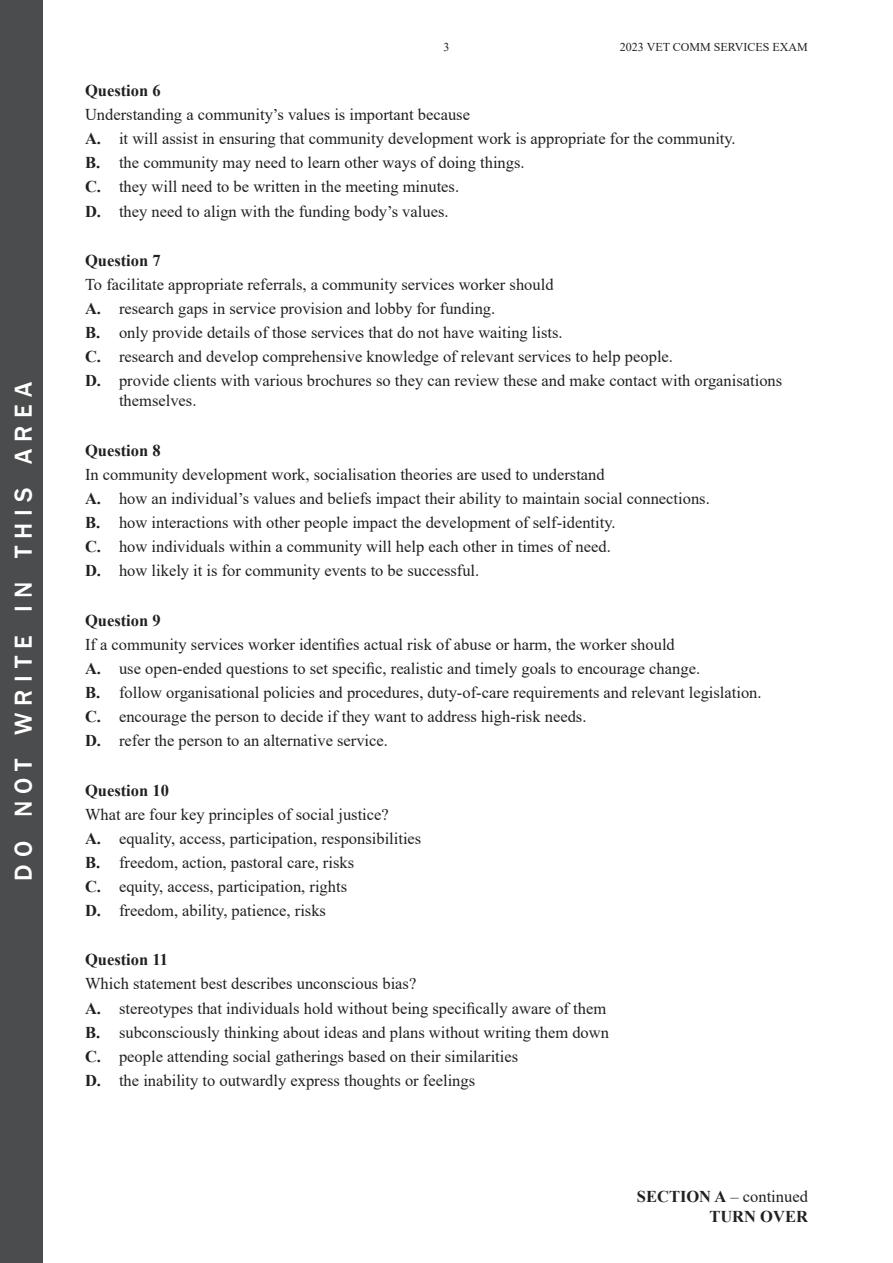
<style>
.page{position:relative;width:893px;height:1263px;background:#fff}
.page>*{position:absolute;margin:0;border:0;box-sizing:border-box;transform-origin:0 0}
.t1{font:500 25.2px "Franklin Gothic";letter-spacing:.285em;color:#fff}
.t2{font:16.5px/24px "Times New Roman";color:#231f20}
.t3{font:700 16.5px/19.8px "Times New Roman";color:#231f20;text-align:right}
.t4{font:12px "Times New Roman";color:#231f20}
.s1{font-weight:700}
.s2{font-weight:400}
</style>
<div class="page">
<div style="left:0;top:0;width:43px;height:1263px;background:#4b4c4d"></div>
<h1 class="t1" style="left:8px;top:881px;width:500px;rotate:-90deg">do not write in this area</h1>
<p class="t4" style="left:443px;top:38px;width:7px">3</p>
<p class="t4" style="left:620px;top:38px;width:189px">2023 VET COMM SERVICES EXAM</p>
<p class="t3" style="left:85px;top:80px;width:77px">Question 6</p>
<p class="t2" style="left:85px;top:102px;width:652px">Understanding a community’s values is important because<br><span class="s1">A.</span> it will assist in ensuring that community development work is appropriate for the community.<br><span class="s1">B.</span> the community may need to learn other ways of doing things.<br><span class="s1">C.</span> they will need to be written in the meeting minutes.<br><span class="s1">D.</span> they need to align with the funding body’s values.</p>
<p class="t3" style="left:85px;top:250px;width:77px">Question 7</p>
<p class="t2" style="left:85px;top:272px;width:699px">To facilitate appropriate referrals, a community services worker should<br><span class="s1">A.</span> research gaps in service provision and lobby for funding.<br><span class="s1">B.</span> only provide details of those services that do not have waiting lists.<br><span class="s1">C.</span> research and develop comprehensive knowledge of relevant services to help people.<br><span class="s1">D.</span> provide clients with various brochures so they can review these and make contact with organisations</p>
<p class="t2" style="left:119px;top:388px;width:79px">themselves.</p>
<p class="t3" style="left:85px;top:440px;width:77px">Question 8</p>
<p class="t2" style="left:85px;top:462px;width:626px">In community development work, socialisation theories are used to understand<br><span class="s1">A.</span> how an individual’s values and beliefs impact their ability to maintain social connections.<br><span class="s1">B.</span> how interactions with other people impact the development of self-identity.<br><span class="s1">C.</span> how individuals within a community will help each other in times of need.<br><span class="s1">D.</span> how likely it is for community events to be successful.</p>
<p class="t3" style="left:85px;top:610px;width:77px">Question 9</p>
<p class="t2" style="left:85px;top:632px;width:678px">If a community services worker identifies actual risk of abuse or harm, the worker should<br><span class="s1">A.</span> use open-ended questions to set specific, realistic and timely goals to encourage change.<br><span class="s1">B.</span> follow organisational policies and procedures, duty-of-care requirements and relevant legislation.<br><span class="s1">C.</span> encourage the person to decide if they want to address high-risk needs.<br><span class="s1">D.</span> refer the person to an alternative service.</p>
<p class="t3" style="left:85px;top:780px;width:85px">Question 10</p>
<p class="t2" style="left:85px;top:801px;width:338px">What are four key principles of social justice?<br><span class="s1">A.</span> equality, access, participation, responsibilities <span class="s1">B.</span> freedom, action, pastoral care, risks<br><span class="s1">C.</span> equity, access, participation, rights<br><span class="s1">D.</span> freedom, ability, patience, risks</p>
<p class="t3" style="left:85px;top:949px;width:84px">Question 11</p>
<p class="t2" style="left:85px;top:971px;width:525px">Which statement best describes unconscious bias?<br><span class="s1">A.</span> stereotypes that individuals hold without being specifically aware of them <span class="s1">B.</span> subconsciously thinking about ideas and plans without writing them down <span class="s1">C.</span> people attending social gatherings based on their similarities<br><span class="s1">D.</span> the inability to outwardly express thoughts or feelings</p>
<p class="t3" style="left:637px;top:1186px;width:172px">SECTION A <span class="s2">– continued<br></span>TURN OVER</p>
</div>
